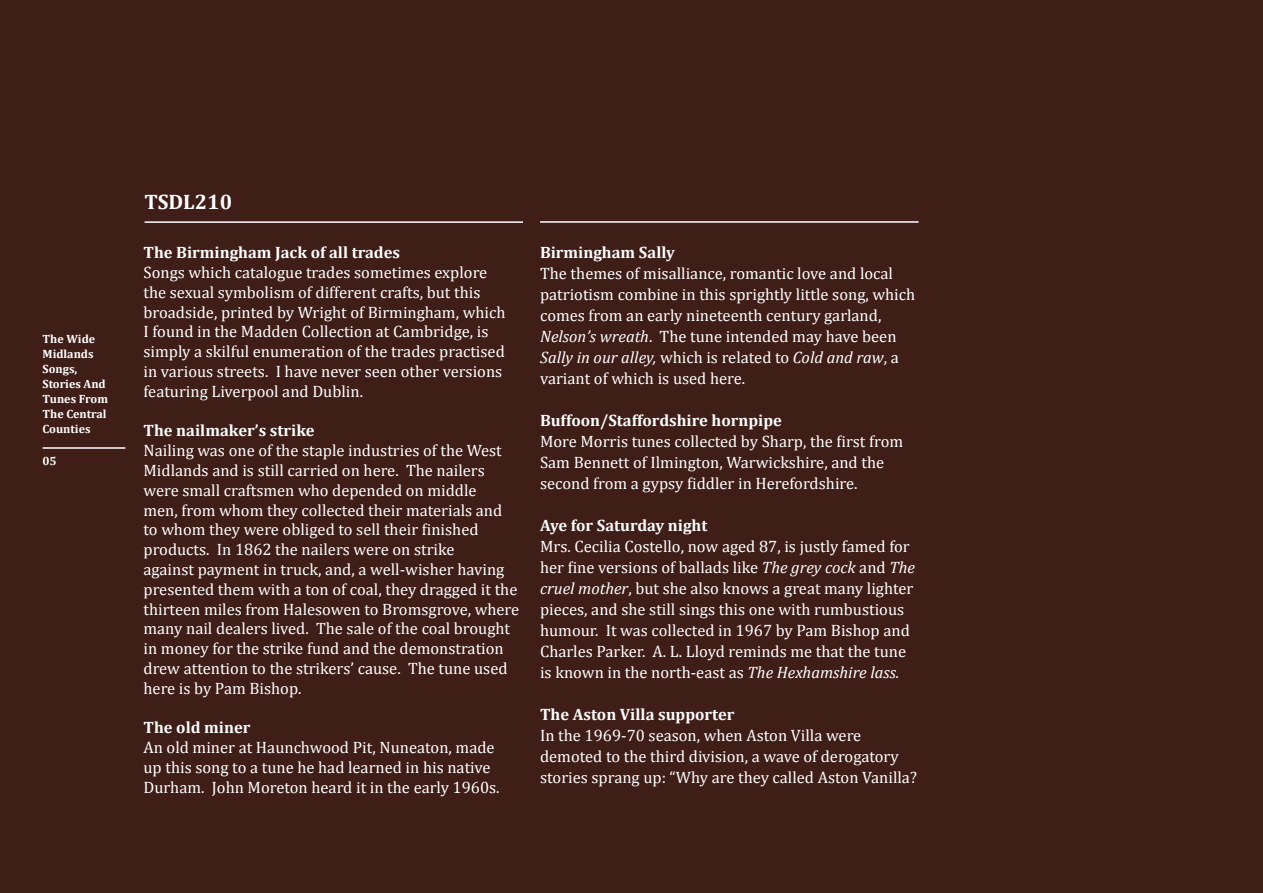
<style>
.page{position:relative;width:1263px;height:893px;background:#3f1e17}
.page>*{position:absolute;margin:0;border:0;box-sizing:border-box;transform-origin:0 0}
.t1{font:700 21px "Cambria";color:#fff}
.t2{font:16.5px/19.8px "Cambria";color:#fff}
.t3{font:700 16.5px "Cambria";color:#fff}
.t4{font:700 12px/15px "Cambria";color:#fff}
.s1{font-style:italic}
</style>
<div class="page">
<hr style="left:145px;top:221px;width:378px;height:2px;background:#fff">
<hr style="left:540px;top:221px;width:378px;height:2px;background:#fff">
<hr style="left:43px;top:447px;width:82px;height:2px;background:#fff">
<p class="t4" style="left:43px;top:331px;width:67px">The Wide<br>Midlands<br>Songs,<br>Stories And<br>Tunes From<br>The Central<br>Counties</p>
<p class="t4" style="left:43px;top:453px;width:16px">05</p>
<p class="t1" style="left:145px;top:189px;width:89px">TSDL210</p>
<p class="t3" style="left:144px;top:243px;width:258px">The Birmingham Jack of all trades</p>
<p class="t2" style="left:144px;top:262px;width:363px">Songs which catalogue trades sometimes explore the sexual symbolism of different crafts, but this broadside, printed by Wright of Birmingham, which I found in the Madden Collection at Cambridge, is simply a skilful enumeration of the trades practised in various streets. I have never seen other versions featuring Liverpool and Dublin.</p>
<p class="t3" style="left:144px;top:421px;width:173px">The nailmaker’s strike</p>
<p class="t2" style="left:144px;top:441px;width:377px">Nailing was one of the staple industries of the West Midlands and is still carried on here. The nailers were small craftsmen who depended on middle<br>men, from whom they collected their materials and to whom they were obliged to sell their finished products. In 1862 the nailers were on strike<br>against payment in truck, and, a well-wisher having presented them with a ton of coal, they dragged it the thirteen miles from Halesowen to Bromsgrove, where many nail dealers lived. The sale of the coal brought in money for the strike fund and the demonstration drew attention to the strikers’ cause. The tune used here is by Pam Bishop.</p>
<p class="t3" style="left:144px;top:718px;width:108px">The old miner</p>
<p class="t2" style="left:144px;top:738px;width:358px">An old miner at Haunchwood Pit, Nuneaton, made up this song to a tune he had learned in his native<br>Durham. John Moreton heard it in the early 1960s.</p>
<p class="t3" style="left:540px;top:243px;width:136px">Birmingham Sally</p>
<p class="t2" style="left:540px;top:263px;width:377px;line-height:21px">The themes of misalliance, romantic love and local patriotism combine in this sprightly little song, which comes from an early nineteenth century garland, <span class="s1">Nelson’s wreath</span>. The tune intended may have been <span class="s1">Sally in our alley,</span> which is related to <span class="s1">Cold and raw</span>, a variant of which is used here.</p>
<p class="t3" style="left:540px;top:411px;width:243px">Buffoon/Staffordshire hornpipe</p>
<p class="t2" style="left:540px;top:431px;width:365px;line-height:21px">More Morris tunes collected by Sharp, the first from<br>Sam Bennett of Ilmington, Warwickshire, and the second from a gypsy fiddler in Herefordshire.</p>
<p class="t3" style="left:540px;top:516px;width:169px">Aye for Saturday night</p>
<p class="t2" style="left:540px;top:536px;width:377px;line-height:21px">Mrs. Cecilia Costello, now aged 87, is justly famed for her fine versions of ballads like <span class="s1">The grey cock</span> and <span class="s1">The cruel mother</span>, but she also knows a great many lighter pieces, and she still sings this one with rumbustious humour. It was collected in 1967 by Pam Bishop and Charles Parker. A. L. Lloyd reminds me that the tune is known in the north-east as <span class="s1">The Hexhamshire lass.</span></p>
<p class="t3" style="left:540px;top:705px;width:196px">The Aston Villa supporter</p>
<p class="t2" style="left:540px;top:725px;width:378px;line-height:21px">In the 1969-70 season, when Aston Villa were demoted to the third division, a wave of derogatory stories sprang up: “Why are they called Aston Vanilla?</p>
</div>
